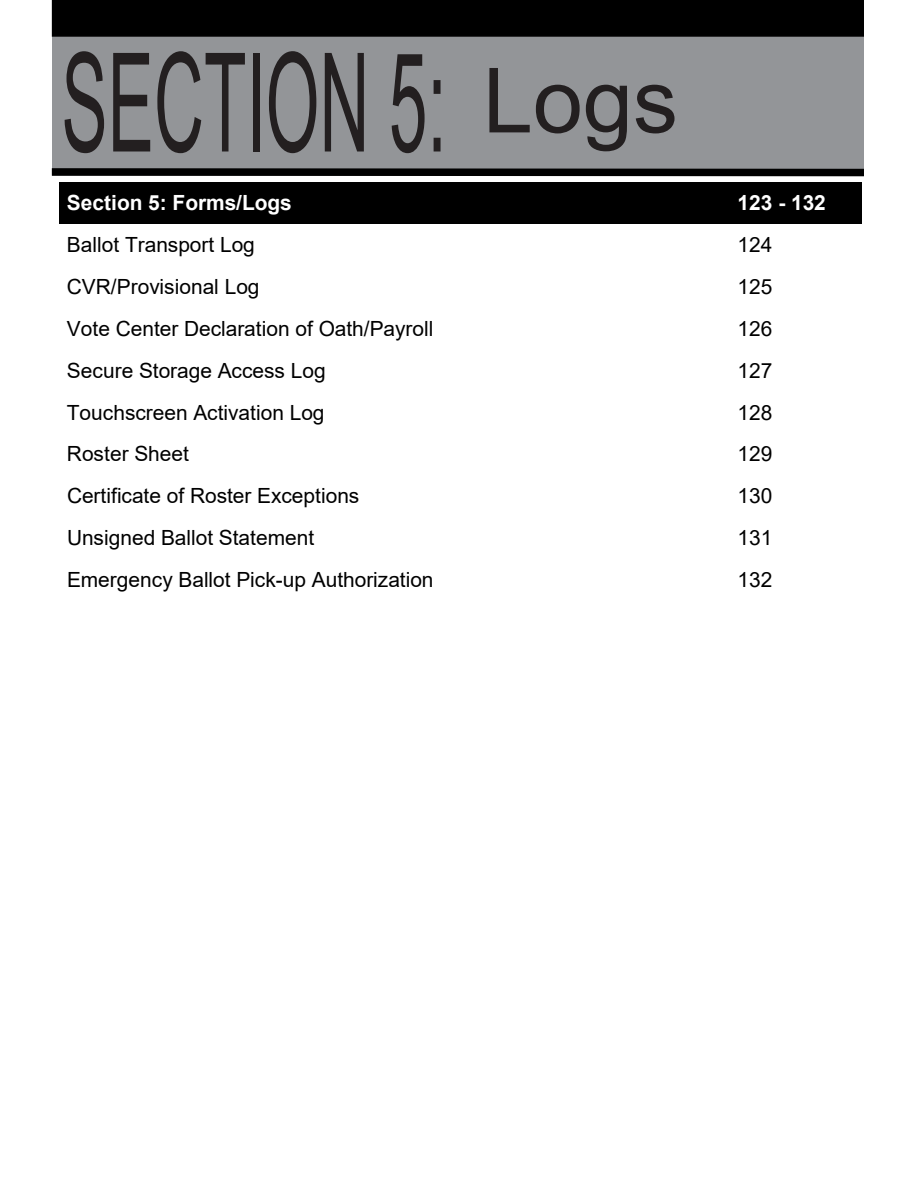
<style>
.page{position:relative;width:918px;height:1188px;background:#fff}
.page>*{position:absolute;margin:0;border:0;box-sizing:border-box;transform-origin:0 0}
.t1{font:137.7px "Arial";color:#231f20;scale:.5 1}
.t2{font:20.85px "Arial";color:#000}
.t3{font:700 20.85px "Arial";color:#fff}
.s1{font-size:90px}
</style>
<div class="page">
<div style="left:52px;top:0;width:812px;height:176px;background:#939598"></div>
<div style="left:52px;top:0;width:812px;height:37px;background:#000;border:2px solid #000"></div>
<svg style="left:51px;top:168px;width:813px;height:9px;background:#232324"></svg>
<div style="left:59px;top:182px;width:671px;height:42px;background:#000"></div>
<div style="left:730px;top:182px;width:132px;height:42px;background:#000"></div>
<h1 class="t1" style="left:62px;top:8px;width:1234px">SECTION 5: <span class="s1">Logs</span></h1>
<p class="t3" style="left:67px;top:188px;width:226px">Section 5: Forms/Logs</p>
<p class="t3" style="left:738px;top:188px;width:90px">123 - 132</p>
<p class="t2" style="left:67px;top:230px;width:189px">Ballot Transport Log</p>
<p class="t2" style="left:738px;top:230px;width:36px">124</p>
<p class="t2" style="left:67px;top:272px;width:194px">CVR/Provisional Log</p>
<p class="t2" style="left:738px;top:272px;width:36px">125</p>
<p class="t2" style="left:67px;top:314px;width:368px">Vote Center Declaration of Oath/Payroll</p>
<p class="t2" style="left:738px;top:314px;width:36px">126</p>
<p class="t2" style="left:67px;top:356px;width:260px">Secure Storage Access Log</p>
<p class="t2" style="left:738px;top:356px;width:36px">127</p>
<p class="t2" style="left:67px;top:398px;width:259px">Touchscreen Activation Log</p>
<p class="t2" style="left:738px;top:398px;width:36px">128</p>
<p class="t2" style="left:67px;top:440px;width:123px">Roster Sheet</p>
<p class="t2" style="left:738px;top:440px;width:36px">129</p>
<p class="t2" style="left:67px;top:482px;width:294px">Certificate of Roster Exceptions</p>
<p class="t2" style="left:738px;top:482px;width:36px">130</p>
<p class="t2" style="left:67px;top:523px;width:249px">Unsigned Ballot Statement</p>
<p class="t2" style="left:738px;top:523px;width:36px">131</p>
<p class="t2" style="left:67px;top:565px;width:368px">Emergency Ballot Pick-up Authorization</p>
<p class="t2" style="left:738px;top:565px;width:36px">132</p>
</div>
